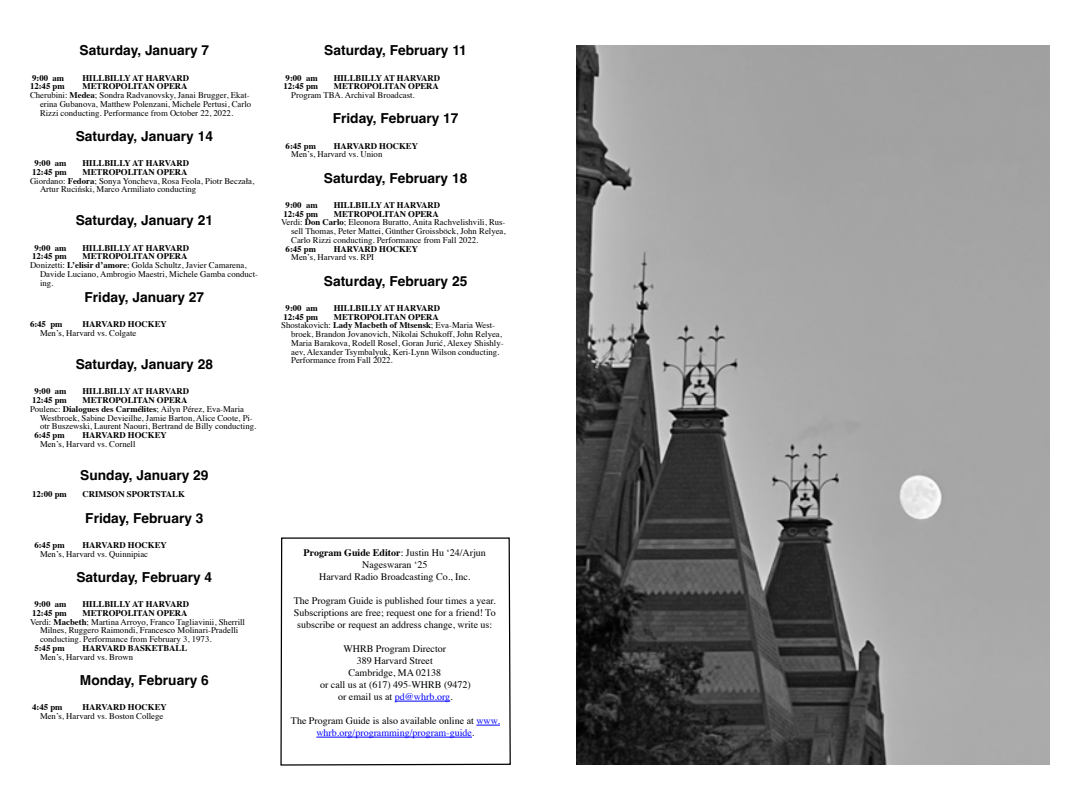
<style>
.page{position:relative;width:1080px;height:810px;background:#fff}
.page>*{position:absolute;margin:0;border:0;box-sizing:border-box;transform-origin:0 0}
.t1{font:700 13.75px "Helvetica";color:#000}
.t2{font:10px/12px "Times";color:#000;text-align:center}
.t3{font:8.75px "Times";color:#000}
.t4{font:700 8.75px "Times";color:#000}
.s1{font-weight:700}
.s2{color:#00f}
</style>
<div class="page">
<img style="left:576px;top:45px;width:474px;height:720px">
<svg style="left:280px;top:537px;width:231px;height:229px"></svg>
<h1 class="t1" style="left:80px;top:42px;width:131px">Saturday, January 7</h1>
<p class="t4" style="left:32px;top:69px;width:34px">9:00 am</p>
<p class="t4" style="left:82px;top:69px;width:108px">HILLBILLY AT HARVARD</p>
<p class="t4" style="left:30px;top:78px;width:36px">12:45 pm</p>
<p class="t4" style="left:82px;top:78px;width:107px">METROPOLITAN OPERA</p>
<p class="t3" style="left:30px;top:87px;width:221px">Cherubini: <span class="s1">Medea</span>; Sondra Radvanovsky, Janai Brugger, Ekat-</p>
<p class="t3" style="left:40px;top:96px;width:213px">erina Gubanova, Matthew Polenzani, Michele Pertusi, Carlo</p>
<p class="t3" style="left:40px;top:104px;width:195px">Rizzi conducting. Performance from October 22, 2022.</p>
<h1 class="t1" style="left:76px;top:128px;width:139px">Saturday, January 14</h1>
<p class="t4" style="left:34px;top:155px;width:34px">9:00 am</p>
<p class="t4" style="left:82px;top:155px;width:108px">HILLBILLY AT HARVARD</p>
<p class="t4" style="left:32px;top:163px;width:36px">12:45 pm</p>
<p class="t4" style="left:82px;top:163px;width:107px">METROPOLITAN OPERA</p>
<p class="t3" style="left:30px;top:172px;width:226px">Giordano: <span class="s1">Fedora</span>; Sonya Yoncheva, Rosa Feola, Piotr Beczała,</p>
<p class="t3" style="left:40px;top:181px;width:158px">Artur Ruciński, Marco Armiliato conducting</p>
<h1 class="t1" style="left:76px;top:212px;width:139px">Saturday, January 21</h1>
<p class="t4" style="left:34px;top:239px;width:34px">9:00 am</p>
<p class="t4" style="left:82px;top:239px;width:108px">HILLBILLY AT HARVARD</p>
<p class="t4" style="left:32px;top:248px;width:36px">12:45 pm</p>
<p class="t4" style="left:82px;top:248px;width:107px">METROPOLITAN OPERA</p>
<p class="t3" style="left:30px;top:257px;width:218px">Donizetti: <span class="s1">L’elisir d’amore</span>; Golda Schultz, Javier Camarena,</p>
<p class="t3" style="left:40px;top:266px;width:220px">Davide Luciano, Ambrogio Maestri, Michele Gamba conduct-</p>
<p class="t3" style="left:40px;top:274px;width:15px">ing.</p>
<h1 class="t1" style="left:85px;top:289px;width:121px">Friday, January 27</h1>
<p class="t4" style="left:30px;top:316px;width:34px">6:45 pm</p>
<p class="t4" style="left:82px;top:316px;width:86px">HARVARD HOCKEY</p>
<p class="t3" style="left:40px;top:325px;width:98px">Men’s, Harvard vs. Colgate</p>
<h1 class="t1" style="left:76px;top:356px;width:139px">Saturday, January 28</h1>
<p class="t4" style="left:34px;top:383px;width:34px">9:00 am</p>
<p class="t4" style="left:82px;top:383px;width:108px">HILLBILLY AT HARVARD</p>
<p class="t4" style="left:32px;top:392px;width:36px">12:45 pm</p>
<p class="t4" style="left:82px;top:392px;width:107px">METROPOLITAN OPERA</p>
<p class="t3" style="left:30px;top:401px;width:216px">Poulenc: <span class="s1">Dialogues des Carmélites</span>; Ailyn Pérez, Eva-Maria</p>
<p class="t3" style="left:40px;top:409px;width:214px">Westbroek, Sabine Devieilhe, Jamie Barton, Alice Coote, Pi-</p>
<p class="t3" style="left:40px;top:418px;width:218px">otr Buszewski, Laurent Naouri, Bertrand de Billy conducting.</p>
<p class="t4" style="left:34px;top:427px;width:32px">6:45 pm</p>
<p class="t4" style="left:82px;top:427px;width:86px">HARVARD HOCKEY</p>
<p class="t3" style="left:40px;top:436px;width:97px">Men’s, Harvard vs. Cornell</p>
<h1 class="t1" style="left:80px;top:467px;width:130px">Sunday, January 29</h1>
<p class="t4" style="left:32px;top:486px;width:36px">12:00 pm</p>
<p class="t4" style="left:82px;top:486px;width:104px">CRIMSON SPORTSTALK</p>
<h1 class="t1" style="left:85px;top:509px;width:120px">Friday, February 3</h1>
<p class="t4" style="left:34px;top:536px;width:32px">6:45 pm</p>
<p class="t4" style="left:82px;top:536px;width:86px">HARVARD HOCKEY</p>
<p class="t3" style="left:40px;top:545px;width:110px">Men’s, Harvard vs. Quinnipiac</p>
<h1 class="t1" style="left:76px;top:569px;width:137px">Saturday, February 4</h1>
<p class="t4" style="left:34px;top:596px;width:34px">9:00 am</p>
<p class="t4" style="left:82px;top:596px;width:108px">HILLBILLY AT HARVARD</p>
<p class="t4" style="left:32px;top:604px;width:36px">12:45 pm</p>
<p class="t4" style="left:82px;top:604px;width:107px">METROPOLITAN OPERA</p>
<p class="t3" style="left:30px;top:613px;width:217px">Verdi: <span class="s1">Macbeth</span>; Martina Arroyo, Franco Tagliavinii, Sherrill</p>
<p class="t3" style="left:40px;top:622px;width:200px">Milnes, Ruggero Raimondi, Francesco Molinari-Pradelli</p>
<p class="t3" style="left:40px;top:631px;width:173px">conducting. Performance from February 3, 1973.</p>
<p class="t4" style="left:34px;top:639px;width:32px">5:45 pm</p>
<p class="t4" style="left:82px;top:639px;width:106px">HARVARD BASKETBALL</p>
<p class="t3" style="left:40px;top:648px;width:95px">Men’s, Harvard vs. Brown</p>
<h1 class="t1" style="left:80px;top:672px;width:130px">Monday, February 6</h1>
<p class="t4" style="left:32px;top:699px;width:32px">4:45 pm</p>
<p class="t4" style="left:82px;top:699px;width:86px">HARVARD HOCKEY</p>
<p class="t3" style="left:40px;top:708px;width:125px">Men’s, Harvard vs. Boston College</p>
<h1 class="t1" style="left:324px;top:42px;width:144px">Saturday, February 11</h1>
<p class="t4" style="left:286px;top:69px;width:34px">9:00 am</p>
<p class="t4" style="left:334px;top:69px;width:108px">HILLBILLY AT HARVARD</p>
<p class="t4" style="left:283px;top:78px;width:36px">12:45 pm</p>
<p class="t4" style="left:334px;top:78px;width:107px">METROPOLITAN OPERA</p>
<p class="t3" style="left:291px;top:87px;width:125px">Program TBA. Archival Broadcast.</p>
<h1 class="t1" style="left:333px;top:110px;width:127px">Friday, February 17</h1>
<p class="t4" style="left:286px;top:137px;width:32px">6:45 pm</p>
<p class="t4" style="left:334px;top:137px;width:86px">HARVARD HOCKEY</p>
<p class="t3" style="left:291px;top:146px;width:93px">Men’s, Harvard vs. Union</p>
<h1 class="t1" style="left:324px;top:169px;width:145px">Saturday, February 18</h1>
<p class="t4" style="left:286px;top:196px;width:34px">9:00 am</p>
<p class="t4" style="left:334px;top:196px;width:108px">HILLBILLY AT HARVARD</p>
<p class="t4" style="left:283px;top:205px;width:36px">12:45 pm</p>
<p class="t4" style="left:334px;top:205px;width:107px">METROPOLITAN OPERA</p>
<p class="t3" style="left:281px;top:214px;width:226px">Verdi: <span class="s1">Don Carlo</span>; Eleonora Buratto, Anita Rachvelishvili, Rus-</p>
<p class="t3" style="left:291px;top:223px;width:216px">sell Thomas, Peter Mattei, Günther Groissböck, John Relyea,</p>
<p class="t3" style="left:291px;top:232px;width:189px">Carlo Rizzi conducting. Performance from Fall 2022.</p>
<p class="t4" style="left:286px;top:240px;width:32px">6:45 pm</p>
<p class="t4" style="left:334px;top:240px;width:86px">HARVARD HOCKEY</p>
<p class="t3" style="left:291px;top:249px;width:84px">Men’s, Harvard vs. RPI</p>
<h1 class="t1" style="left:324px;top:272px;width:145px">Saturday, February 25</h1>
<p class="t4" style="left:286px;top:299px;width:34px">9:00 am</p>
<p class="t4" style="left:334px;top:299px;width:108px">HILLBILLY AT HARVARD</p>
<p class="t4" style="left:283px;top:308px;width:36px">12:45 pm</p>
<p class="t4" style="left:334px;top:308px;width:107px">METROPOLITAN OPERA</p>
<p class="t3" style="left:281px;top:317px;width:215px">Shostakovich: <span class="s1">Lady Macbeth of Mtsensk</span>; Eva-Maria West-</p>
<p class="t3" style="left:291px;top:326px;width:212px">broek, Brandon Jovanovich, Nikolai Schukoff, John Relyea,</p>
<p class="t3" style="left:291px;top:335px;width:214px">Maria Barakova, Rodell Rosel, Goran Jurić, Alexey Shishly-</p>
<p class="t3" style="left:291px;top:343px;width:210px">aev, Alexander Tsymbalyuk, Keri-Lynn Wilson conducting.</p>
<p class="t3" style="left:291px;top:352px;width:103px">Performance from Fall 2022.</p>
<p class="t2" style="left:304px;top:546px;width:184px"><span class="s1">Program Guide Editor</span>: Justin Hu ‘24/Arjun<br>Nageswaran ‘25<br>Harvard Radio Broadcasting Co., Inc.</p>
<p class="t2" style="left:294px;top:594px;width:203px">The Program Guide is published four times a year.<br>Subscriptions are free; request one for a friend! To subscribe or request an address change, write us:</p>
<p class="t2" style="left:320px;top:642px;width:152px">WHRB Program Director<br>389 Harvard Street<br>Cambridge, MA 02138<br>or call us at (617) 495-WHRB (9472) or email us at <span class="s2">pd@whrb.org</span>.</p>
<p class="t2" style="left:291px;top:714px;width:211px">The Program Guide is also available online at <span class="s2">www. whrb.org/programming/program-guide</span>.</p>
</div>
